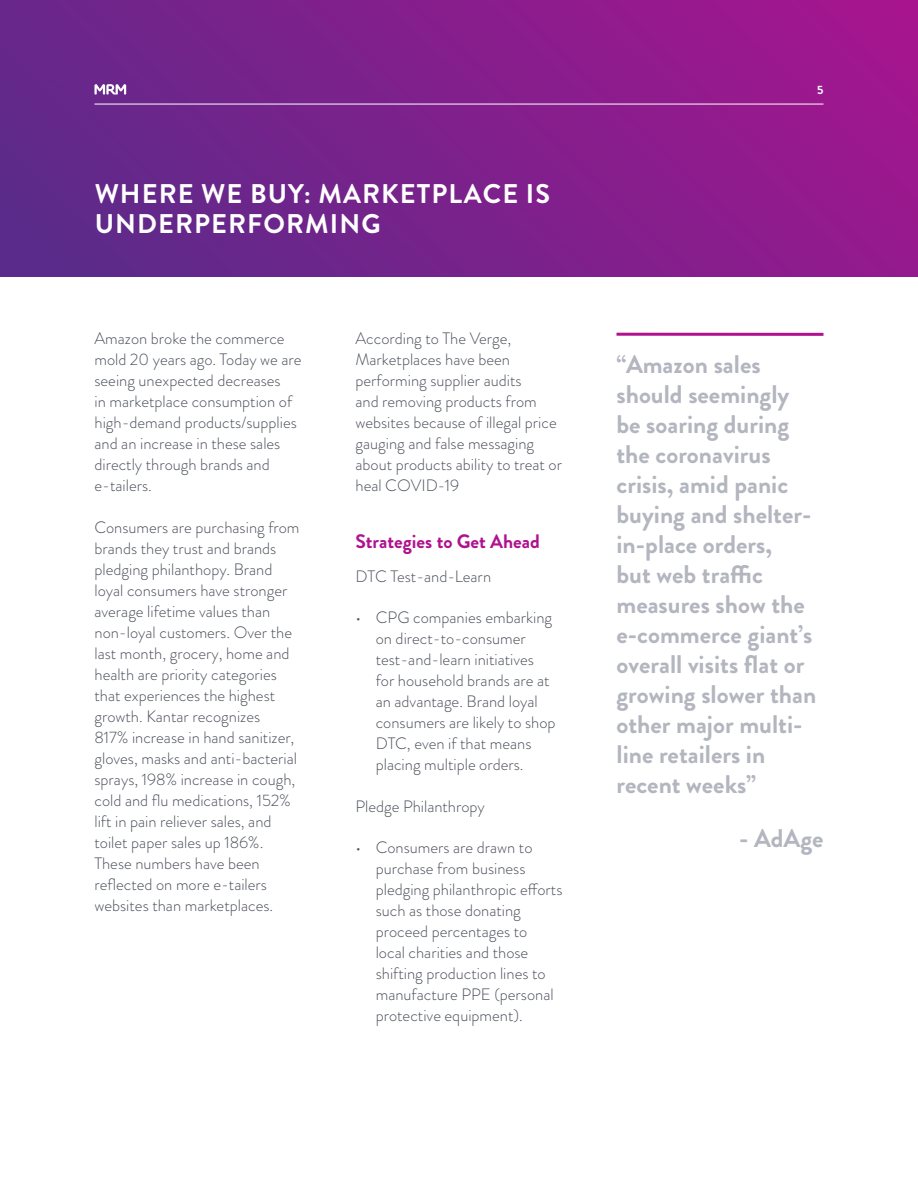
<style>
.page{position:relative;width:918px;height:1188px;background:#fff}
.page>*{position:absolute;margin:0;border:0;box-sizing:border-box;transform-origin:0 0}
.body_copy{font:700 27px/30px "Brandon Grotesque";letter-spacing:.04em;color:#fff}
.subhead{font:700 25.5px/30px "Brandon Grotesque";color:#b3b5bf}
.subhead-small{font:700 19.5px "Brandon Grotesque";color:#b0128f}
.intro_copy{font:300 16.5px/21px "Brandon Grotesque";color:#4a4f59}
.t1{font:700 12px "Brandon Grotesque";color:#fff}
</style>
<div class="page">
<div style="left:0;top:0;width:918px;height:276px;background:linear-gradient(to right,#5f2a8a,#9f178e)"></div>
<hr style="left:617px;top:333px;width:207px;height:3px;background:#b0128f">
<svg style="left:95px;top:84px;width:31px;height:11px"></svg>
<hr style="left:94px;top:104px;width:730px;height:1px;background:#fff">
<p class="body_copy" style="left:95px;top:179px;width:457px">WHERE WE BUY: MARKETPLACE IS<br>UNDERPERFORMING</p>
<p class="t1" style="left:817px;top:81px;width:8px">5</p>
<p class="intro_copy" style="left:94px;top:328px;width:208px">Amazon broke the commerce mold 20 years ago. Today we are seeing unexpected decreases<br>in marketplace consumption of high-demand products/supplies and an increase in these sales directly through brands and e-tailers.</p>
<p class="intro_copy" style="left:94px;top:516px;width:207px">Consumers are purchasing from brands they trust and brands pledging philanthopy. Brand loyal consumers have stronger average lifetime values than non-loyal customers. Over the last month, grocery, home and health are priority categories that experiences the highest growth. Kantar recognizes<br>817% increase in hand sanitizer, gloves, masks and anti-bacterial sprays, 198% increase in cough, cold and flu medications, 152% lift in pain reliever sales, and toilet paper sales up 186%.<br>These numbers have been reflected on more e-tailers websites than marketplaces.</p>
<p class="intro_copy" style="left:356px;top:328px;width:208px">According to The Verge,<br>Marketplaces have been performing supplier audits<br>and removing products from websites because of illegal price gauging and false messaging about products ability to treat or heal COVID-19</p>
<p class="subhead" style="left:616px;top:350px;width:201px">“Amazon sales should seemingly be soaring during the coronavirus crisis, amid panic buying and shelter&shy;in-place orders,<br>but web traffic measures show the e-commerce giant’s overall visits flat or growing slower than other major multi&shy;line retailers in recent weeks”</p>
<p class="subhead-small" style="left:356px;top:527px;width:186px">Strategies to Get Ahead</p>
<p class="intro_copy" style="left:356px;top:566px;width:137px">DTC Test-and-Learn</p>
<p class="intro_copy" style="left:376px;top:607px;width:181px;text-indent:-20px">• CPG companies embarking on direct-to-consumer test-and-learn initiatives for household brands are at an advantage. Brand loyal consumers are likely to shop<br>DTC, even if that means placing multiple orders.</p>
<p class="intro_copy" style="left:356px;top:795px;width:131px">Pledge Philanthropy</p>
<p class="intro_copy" style="left:376px;top:837px;width:188px;text-indent:-20px">• Consumers are drawn to purchase from business pledging philanthropic efforts such as those donating proceed percentages to<br>local charities and those shifting production lines to manufacture PPE (personal protective equipment).</p>
<p class="subhead" style="left:739px;top:824px;width:86px">- AdAge</p>
</div>
